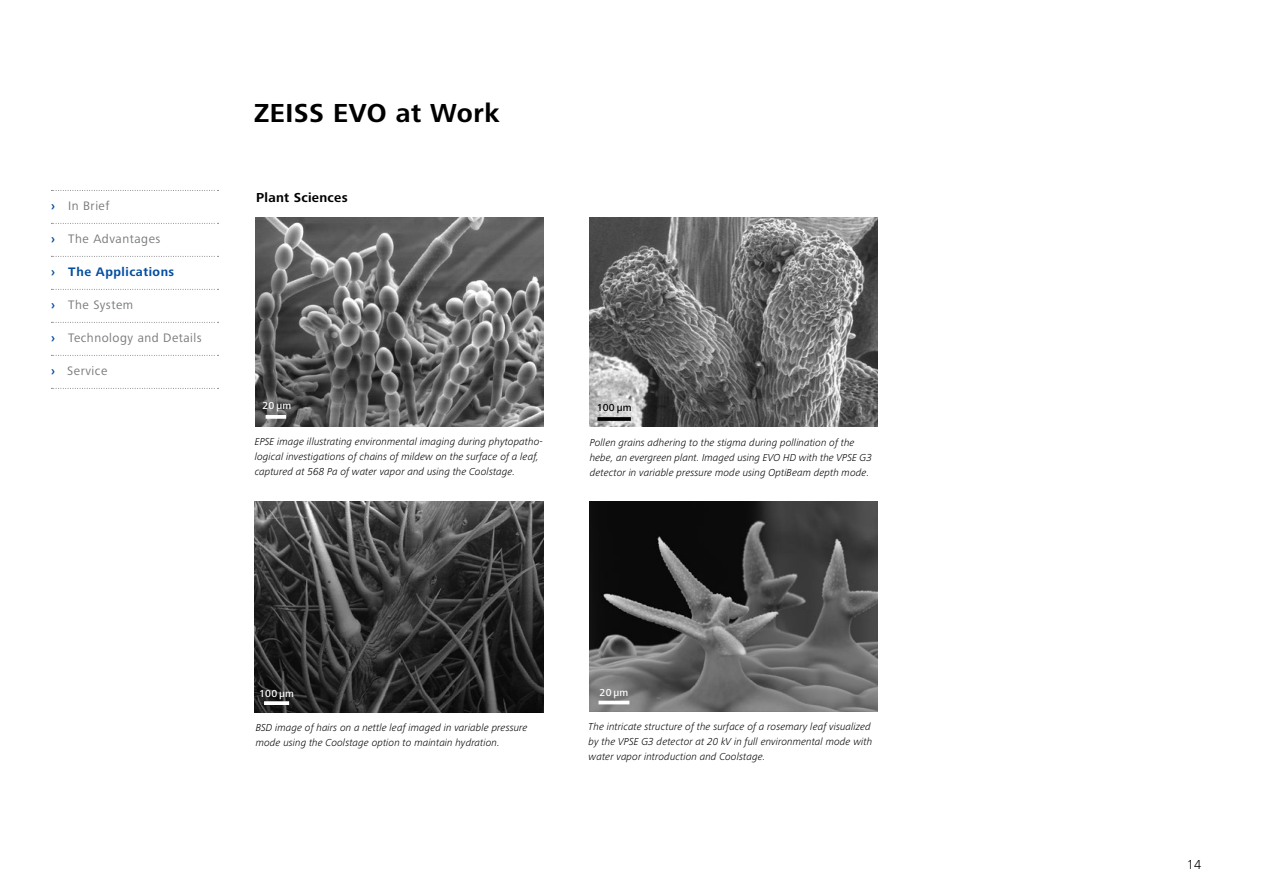
<style>
.page{position:relative;width:1263px;height:893px;background:#fff}
.page>*{position:absolute;margin:0;border:0;box-sizing:border-box;transform-origin:0 0}
.t1{font:700 27px "Zeiss Frutiger Next Pro";letter-spacing:.02em;color:#000}
.t2{font:700 13.5px "Zeiss Frutiger Next Pro";letter-spacing:.02em;color:#000}
.t3{font:300 13.5px "Zeiss Frutiger Next Pro";color:#000}
.t4{font:12.75px "Zeiss Frutiger Next Pro";letter-spacing:.04em;color:#77787b}
.t5{font:700 12.75px "Zeiss Frutiger Next Pro";letter-spacing:.04em;color:#034ea2}
.t6{font:italic 300 10.5px/15px "Zeiss Frutiger Next Pro";letter-spacing:.005em;color:#000}
.t7{font:500 10.5px "Zeiss Frutiger Next Pro";letter-spacing:.02em;color:#fff}
.t8{font:500 10.5px "Zeiss Frutiger Next Pro";color:#000}
.s1{font-weight:700;color:#034ea2}
</style>
<div class="page">
<img style="left:256px;top:217px;width:288px;height:210px">
<svg style="left:266px;top:415px;width:20px;height:4px"></svg>
<img style="left:590px;top:502px;width:288px;height:209px">
<img style="left:590px;top:217px;width:288px;height:210px">
<hr style="left:598px;top:701px;width:31px;height:3px;background:#fff">
<svg style="left:597px;top:417px;width:34px;height:4px"></svg>
<img style="left:254px;top:502px;width:289px;height:210px">
<svg style="left:264px;top:701px;width:25px;height:4px"></svg>
<svg style="left:51px;top:190px;width:168px;height:1px"></svg>
<svg style="left:51px;top:223px;width:168px;height:1px"></svg>
<svg style="left:51px;top:256px;width:168px;height:1px"></svg>
<svg style="left:51px;top:289px;width:168px;height:1px"></svg>
<svg style="left:51px;top:322px;width:168px;height:1px"></svg>
<svg style="left:51px;top:355px;width:168px;height:1px"></svg>
<svg style="left:51px;top:388px;width:168px;height:1px"></svg>
<p class="t4" style="left:51px;top:199px;width:60px"><span class="s1">›</span> In Brief</p>
<p class="t4" style="left:51px;top:232px;width:111px"><span class="s1">›</span> The Advantages</p>
<p class="t5" style="left:51px;top:265px;width:125px">› The Applications</p>
<p class="t4" style="left:51px;top:298px;width:84px"><span class="s1">›</span> The System</p>
<p class="t4" style="left:51px;top:331px;width:152px"><span class="s1">›</span> Technology and Details</p>
<p class="t4" style="left:51px;top:364px;width:58px"><span class="s1">›</span> Service</p>
<h1 class="t1" style="left:254px;top:97px;width:247px">ZEISS EVO at Work</h1>
<p class="t2" style="left:256px;top:189px;width:93px">Plant Sciences</p>
<p class="t7" style="left:263px;top:400px;width:30px">20 µm</p>
<p class="t8" style="left:597px;top:402px;width:36px">100 µm</p>
<p class="t6" style="left:255px;top:434px;width:290px">EPSE image illustrating environmental imaging during phytopatho&shy;logical investigations of chains of mildew on the surface of a leaf, captured at 568 Pa of water vapor and using the Coolstage.</p>
<p class="t6" style="left:590px;top:435px;width:284px">Pollen grains adhering to the stigma during pollination of the hebe, an evergreen plant. Imaged using EVO HD with the VPSE G3 detector in variable pressure mode using OptiBeam depth mode.</p>
<p class="t7" style="left:259px;top:687px;width:36px">100 µm</p>
<p class="t7" style="left:600px;top:686px;width:30px">20 µm</p>
<p class="t6" style="left:256px;top:720px;width:273px">BSD image of hairs on a nettle leaf imaged in variable pressure mode using the Coolstage option to maintain hydration.</p>
<p class="t6" style="left:589px;top:719px;width:285px;text-align:justify">The intricate structure of the surface of a rosemary leaf visualized by the VPSE G3 detector at 20 kV in full environmental mode with water vapor introduction and Coolstage.</p>
<p class="t3" style="left:1187px;top:856px;width:16px">14</p>
</div>
